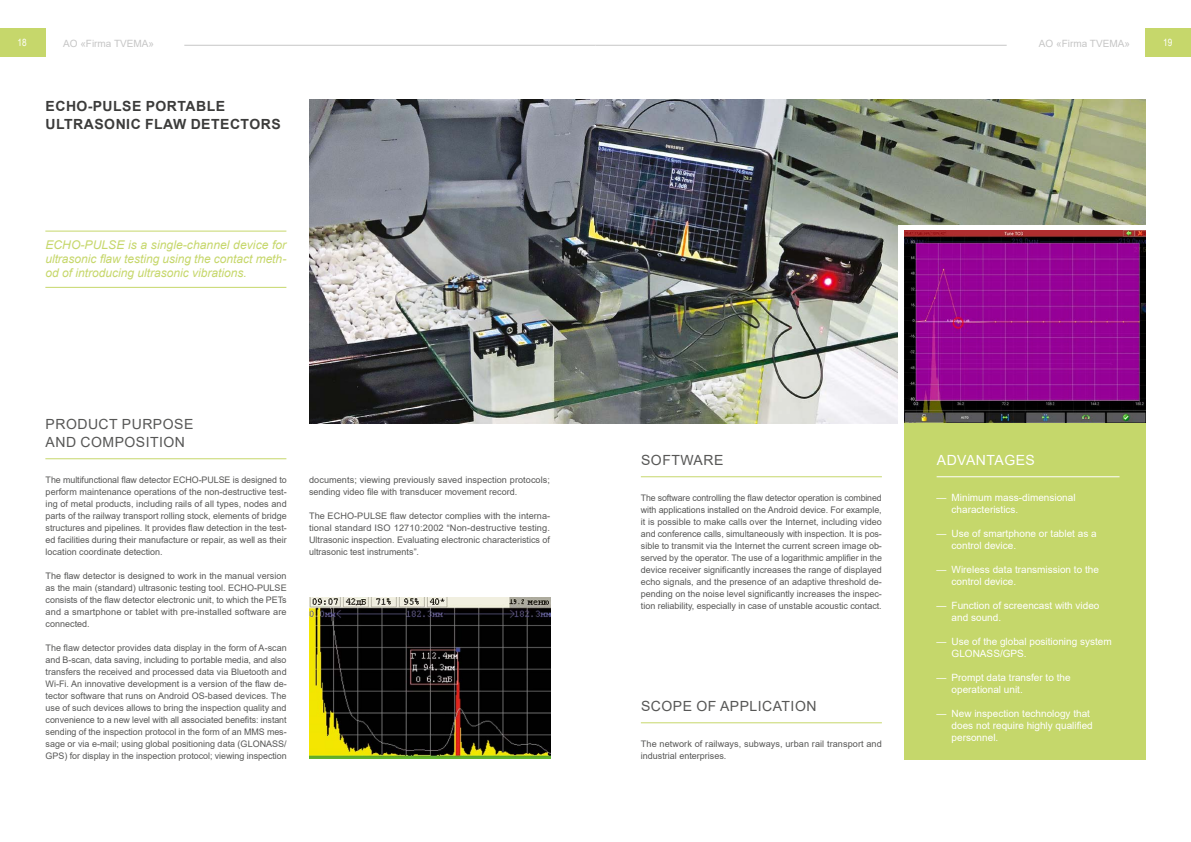
<style>
.page{position:relative;width:1191px;height:842px;background:#fff}
.page>*{position:absolute;margin:0;border:0;box-sizing:border-box;transform-origin:0 0}
.t1{font:14px/18px "Arial";letter-spacing:.035em;color:#575756}
.t2{font:700 14px/18px "Arial";letter-spacing:.035em;color:#3c3c3b}
.t3{font:14px "Arial";letter-spacing:.035em;color:#fff}
.t4{font:italic 12px/14px "Arial";color:#c6d76b;text-align:justify}
.t5{font:10px/12px "Arial";color:#fff}
.t6{font:10px "Arial";color:#c6c6c6}
.t7{font:10px "Arial Narrow";color:#fff}
.t8{font:9px/12px "Arial";color:#575756;text-align:justify}
</style>
<div class="page">
<div style="left:0;top:29px;width:45px;height:28px;background:#c6d76b"></div>
<div style="left:1145px;top:29px;width:46px;height:28px;background:#c6d76b"></div>
<hr style="left:184px;top:45px;width:411px;height:1px;background:#c6c6c6">
<hr style="left:595px;top:45px;width:411px;height:1px;background:#c6c6c6">
<img style="left:309px;top:99px;width:836px;height:324px">
<div style="left:898px;top:225px;width:253px;height:535px;background:#fff"></div>
<img style="left:904px;top:231px;width:241px;height:192px">
<div style="left:904px;top:423px;width:241px;height:337px;background:#c5d76b"></div>
<img style="left:309px;top:597px;width:241px;height:161px">
<hr style="left:45px;top:231px;width:241px;height:1px;background:#c6d76b">
<hr style="left:45px;top:287px;width:241px;height:1px;background:#c6d76b">
<hr style="left:45px;top:458px;width:241px;height:1px;background:#c6d76b">
<hr style="left:641px;top:722px;width:241px;height:1px;background:#c6d76b">
<hr style="left:641px;top:476px;width:241px;height:1px;background:#c6d76b">
<hr style="left:936px;top:476px;width:183px;height:1px;background:#fff">
<p class="t7" style="left:18px;top:35px;width:11px">18</p>
<p class="t6" style="left:63px;top:37px;width:92px">AO «Firma TVEMA»</p>
<p class="t6" style="left:1039px;top:37px;width:92px">AO «Firma TVEMA»</p>
<p class="t7" style="left:1163px;top:35px;width:11px">19</p>
<h1 class="t2" style="left:46px;top:97px;width:237px">ECHO-PULSE PORTABLE<br>ULTRASONIC FLAW DETECTORS</h1>
<h2 class="t4" style="left:45px;top:238px;width:242px">ECHO-PULSE is a single-channel device for ultrasonic flaw testing using the contact meth&shy;od of introducing ultrasonic vibrations.</h2>
<h1 class="t1" style="left:46px;top:415px;width:149px">PRODUCT PURPOSE<br>AND COMPOSITION</h1>
<p class="t8" style="left:46px;top:474px;width:243px">The multifunctional flaw detector ECHO-PULSE is designed to perform maintenance operations of the non-destructive test&shy;ing of metal products, including rails of all types, nodes and parts of the railway transport rolling stock, elements of bridge structures and pipelines. It provides flaw detection in the test&shy;ed facilities during their manufacture or repair, as well as their location coordinate detection.</p>
<p class="t8" style="left:46px;top:570px;width:242px">The flaw detector is designed to work in the manual version as the main (standard) ultrasonic testing tool. ECHO-PULSE consists of the flaw detector electronic unit, to which the PETs and a smartphone or tablet with pre-installed software are connected.</p>
<p class="t8" style="left:46px;top:642px;width:243px">The flaw detector provides data display in the form of A-scan and B-scan, data saving, including to portable media, and also transfers the received and processed data via Bluetooth and Wi-Fi. An innovative development is a version of the flaw de&shy;tector software that runs on Android OS-based devices. The use of such devices allows to bring the inspection quality and convenience to a new level with all associated benefits: instant sending of the inspection protocol in the form of an MMS mes&shy;sage or via e-mail; using global positioning data (GLONASS/ GPS) for display in the inspection protocol; viewing inspection</p>
<p class="t8" style="left:309px;top:474px;width:242px">documents; viewing previously saved inspection protocols; sending video file with transducer movement record.</p>
<p class="t8" style="left:309px;top:510px;width:242px">The ECHO-PULSE flaw detector complies with the interna&shy;tional standard ISO 12710:2002 “Non-destructive testing.<br>Ultrasonic inspection. Evaluating electronic characteristics of ultrasonic test instruments”.</p>
<h1 class="t1" style="left:641px;top:451px;width:84px">SOFTWARE</h1>
<h1 class="t3" style="left:937px;top:451px;width:100px">ADVANTAGES</h1>
<p class="t8" style="left:641px;top:492px;width:243px">The software controlling the flaw detector operation is combined with applications installed on the Android device. For example, it is possible to make calls over the Internet, including video and conference calls, simultaneously with inspection. It is pos&shy;sible to transmit via the Internet the current screen image ob&shy;served by the operator. The use of a logarithmic amplifier in the device receiver significantly increases the range of displayed echo signals, and the presence of an adaptive threshold de&shy;pending on the noise level significantly increases the inspec&shy;tion reliability, especially in case of unstable acoustic contact.</p>
<h1 class="t1" style="left:641px;top:697px;width:177px">SCOPE OF APPLICATION</h1>
<p class="t8" style="left:641px;top:738px;width:242px">The network of railways, subways, urban rail transport and industrial enterprises.</p>
<p class="t5" style="left:951px;top:492px;width:125px;text-indent:-15px">— Minimum mass-dimensional characteristics.</p>
<p class="t5" style="left:951px;top:528px;width:147px;text-indent:-15px">— Use of smartphone or tablet as a control device.</p>
<p class="t5" style="left:951px;top:564px;width:149px;text-indent:-15px">— Wireless data transmission to the control device.</p>
<p class="t5" style="left:951px;top:600px;width:149px;text-indent:-15px">— Function of screencast with video and sound.</p>
<p class="t5" style="left:951px;top:636px;width:162px;text-indent:-15px">— Use of the global positioning system<br>GLONASS/GPS.</p>
<p class="t5" style="left:951px;top:672px;width:120px;text-indent:-15px">— Prompt data transfer to the operational unit.</p>
<p class="t5" style="left:951px;top:708px;width:143px;text-indent:-15px">— New inspection technology that does not require highly qualified personnel.</p>
</div>
